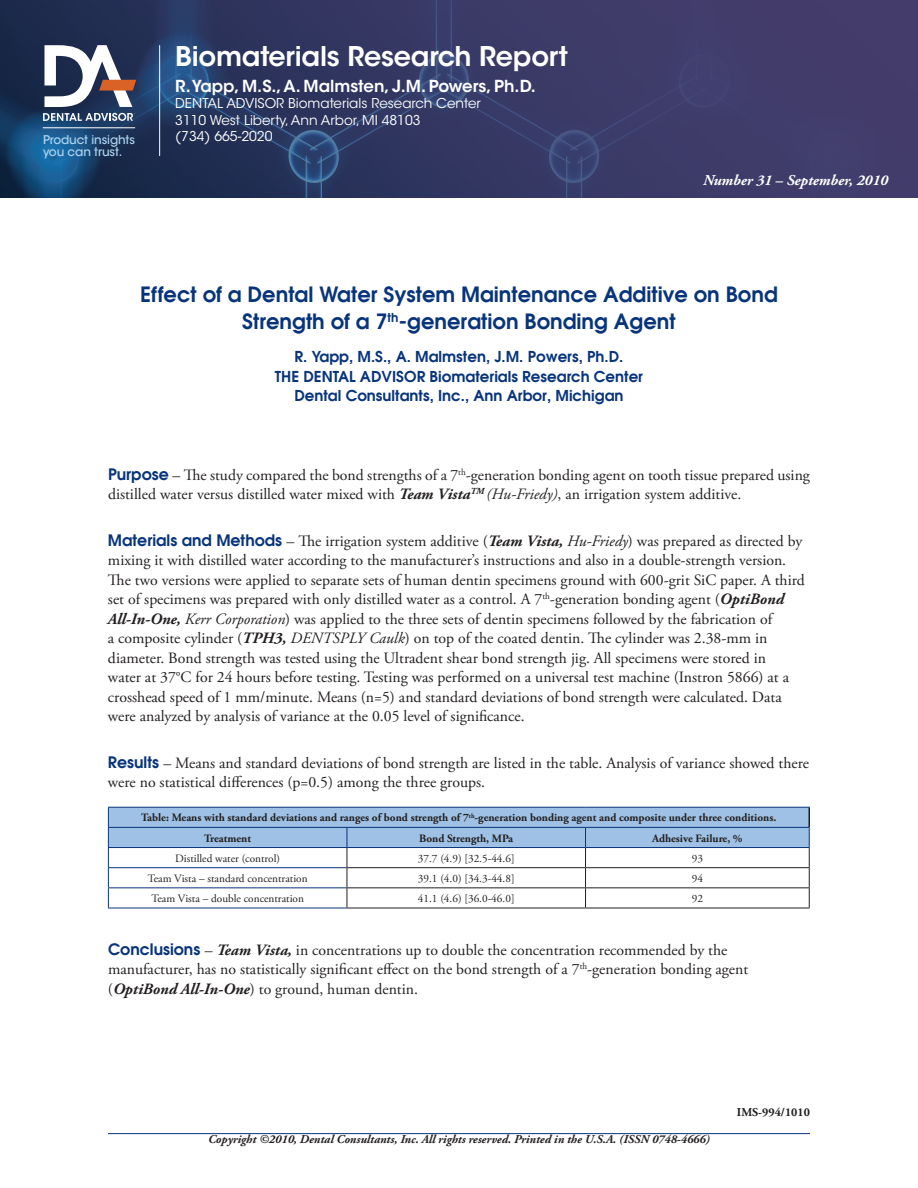
<style>
.page{position:relative;width:918px;height:1188px;background:#fff}
.page>*{position:absolute;margin:0;border:0;box-sizing:border-box;transform-origin:0 0}
.t1{font:600 27px "ITC Avant Garde Std";letter-spacing:-.01em;color:#fff}
.t2{font:600 21px/27px "Avant Garde";color:#08347b;text-align:center}
.t3{font:600 16.5px "ITC Avant Garde Std";color:#fff}
.t4{font:15.75px/19.5px "Adobe Garamond Pro";color:#231f20}
.t5{font:600 15px/19.5px "Avant Garde";color:#08347b;text-align:center}
.t6{font:italic 700 15px "Adobe Garamond Pro";color:#fff}
.t7{font:13.5px/16.5px "ITC Avant Garde Std";color:#fff}
.t8{font:italic 700 12px "Adobe Garamond Pro";color:#231f20}
.t9{font:500 12px/12px "ITC Avant Garde Std";letter-spacing:-.01em;color:#acd4f0}
.t10{font:700 12px "Adobe Garamond Pro";color:#231f20}
.t11{font:700 11.25px/20.1px "Adobe Garamond Pro";color:#231f20}
.t12{font:11.25px "Adobe Garamond Pro";color:#231f20}
.s1{font-family:"Avant Garde";font-weight:600;color:#08347b}
.s2{font-weight:700;font-style:italic}
.s3{font-style:italic}
</style>
<div class="page">
<svg style="left:0;top:0;width:918px;height:198px;background:#333965"></svg>
<hr style="left:159px;top:46px;width:1px;height:110px;background:#fff">
<svg style="left:44px;top:45px;width:92px;height:62px"></svg>
<svg style="left:43px;top:113px;width:92px;height:8px"></svg>
<hr style="left:43px;top:127px;width:92px;height:1px;background:#fff">
<hr style="left:108px;top:908px;width:239px;height:1px;background:#08347b">
<hr style="left:347px;top:908px;width:239px;height:1px;background:#231f20">
<hr style="left:586px;top:908px;width:224px;height:1px;background:#231f20">
<svg style="left:108px;top:807px;width:702px;height:101px"></svg>
<hr style="left:108px;top:847px;width:239px;height:1px;background:#08347b">
<hr style="left:347px;top:847px;width:239px;height:1px;background:#08347b">
<hr style="left:586px;top:847px;width:224px;height:1px;background:#08347b">
<hr style="left:108px;top:1133px;width:702px;height:1px;background:#08347b">
<p class="t9" style="left:43px;top:134px;width:94px">Product insights you can trust.</p>
<h1 class="t1" style="left:175px;top:39px;width:394px">Biomaterials Research Report</h1>
<p class="t3" style="left:175px;top:75px;width:362px">R. Yapp, M.S., A. Malmsten, J.M. Powers, Ph.D.</p>
<p class="t7" style="left:175px;top:95px;width:307px">DENTAL ADVISOR Biomaterials Research Center<br>3110 West Liberty, Ann Arbor, MI 48103<br>(734) 665-2020</p>
<p class="t6" style="left:703px;top:171px;width:186px">Number 31 – September, 2010</p>
<h2 class="t2" style="left:140px;top:280px;width:639px">Effect of a Dental Water System Maintenance Additive on Bond<br>Strength of a 7<sup>th</sup>-generation Bonding Agent</h2>
<p class="t5" style="left:275px;top:347px;width:370px">R. Yapp, M.S., A. Malmsten, J.M. Powers, Ph.D.<br>THE DENTAL ADVISOR Biomaterials Research Center<br>Dental Consultants, Inc., Ann Arbor, Michigan</p>
<p class="t4" style="left:108px;top:466px;width:703px"><span class="s1">Purpose</span> – The study compared the bond strengths of a 7<sup>th</sup>-generation bonding agent on tooth tissue prepared using distilled water versus distilled water mixed with <span class="s2">Team Vista</span><sup>TM</sup> <span class="s3">(Hu-Friedy)</span>, an irrigation system additive.</p>
<p class="t4" style="left:108px;top:532px;width:698px"><span class="s1">Materials and Methods</span> – The irrigation system additive (<span class="s2">Team Vista,</span> <span class="s3">Hu-Friedy</span>) was prepared as directed by mixing it with distilled water according to the manufacturer’s instructions and also in a double-strength version.<br>The two versions were applied to separate sets of human dentin specimens ground with 600-grit SiC paper. A third set of specimens was prepared with only distilled water as a control. A 7<sup>th</sup>-generation bonding agent (<span class="s2">OptiBond All-In-One,</span> <span class="s3">Kerr Corporation</span>) was applied to the three sets of dentin specimens followed by the fabrication of<br>a composite cylinder (<span class="s2">TPH3,</span> <span class="s3">DENTSPLY Caulk</span>) on top of the coated dentin. The cylinder was 2.38-mm in diameter. Bond strength was tested using the Ultradent shear bond strength jig. All specimens were stored in<br>water at 37°C for 24 hours before testing. Testing was performed on a universal test machine (Instron 5866) at a crosshead speed of 1 mm/minute. Means (n=5) and standard deviations of bond strength were calculated. Data were analyzed by analysis of variance at the 0.05 level of significance.</p>
<p class="t4" style="left:108px;top:754px;width:703px"><span class="s1">Results</span> – Means and standard deviations of bond strength are listed in the table. Analysis of variance showed there were no statistical differences (p=0.5) among the three groups.</p>
<p class="t11" style="left:204px;top:808px;width:574px;text-indent:-63px">Table: Means with standard deviations and ranges of bond strength of 7<sup>th</sup>-generation bonding agent and composite under three conditions.<br>Treatment</p>
<p class="t11" style="left:419px;top:828px;width:96px">Bond Strength, MPa</p>
<p class="t11" style="left:652px;top:828px;width:92px">Adhesive Failure, %</p>
<p class="t12" style="left:175px;top:851px;width:106px">Distilled water (control)</p>
<p class="t12" style="left:418px;top:851px;width:98px">37.7 (4.9) [32.5-44.6]</p>
<p class="t12" style="left:692px;top:851px;width:13px">93</p>
<p class="t12" style="left:148px;top:872px;width:161px">Team Vista – standard concentration</p>
<p class="t12" style="left:418px;top:872px;width:98px">39.1 (4.0) [34.3-44.8]</p>
<p class="t12" style="left:692px;top:872px;width:13px">94</p>
<p class="t12" style="left:151px;top:892px;width:154px">Team Vista – double concentration</p>
<p class="t12" style="left:418px;top:892px;width:98px">41.1 (4.6) [36.0-46.0]</p>
<p class="t12" style="left:692px;top:892px;width:13px">92</p>
<p class="t4" style="left:108px;top:941px;width:642px"><span class="s1">Conclusions</span> – <span class="s2">Team Vista,</span> in concentrations up to double the concentration recommended by the manufacturer, has no statistically significant effect on the bond strength of a 7<sup>th</sup>-generation bonding agent (<span class="s2">OptiBond All-In-One</span>) to ground, human dentin.</p>
<p class="t8" style="left:208px;top:1132px;width:503px">Copyright ©2010, Dental Consultants, Inc. All rights reserved. Printed in the U.S.A. (ISSN 0748-4666)</p>
<p class="t10" style="left:737px;top:1106px;width:75px">IMS-994/1010</p>
</div>
